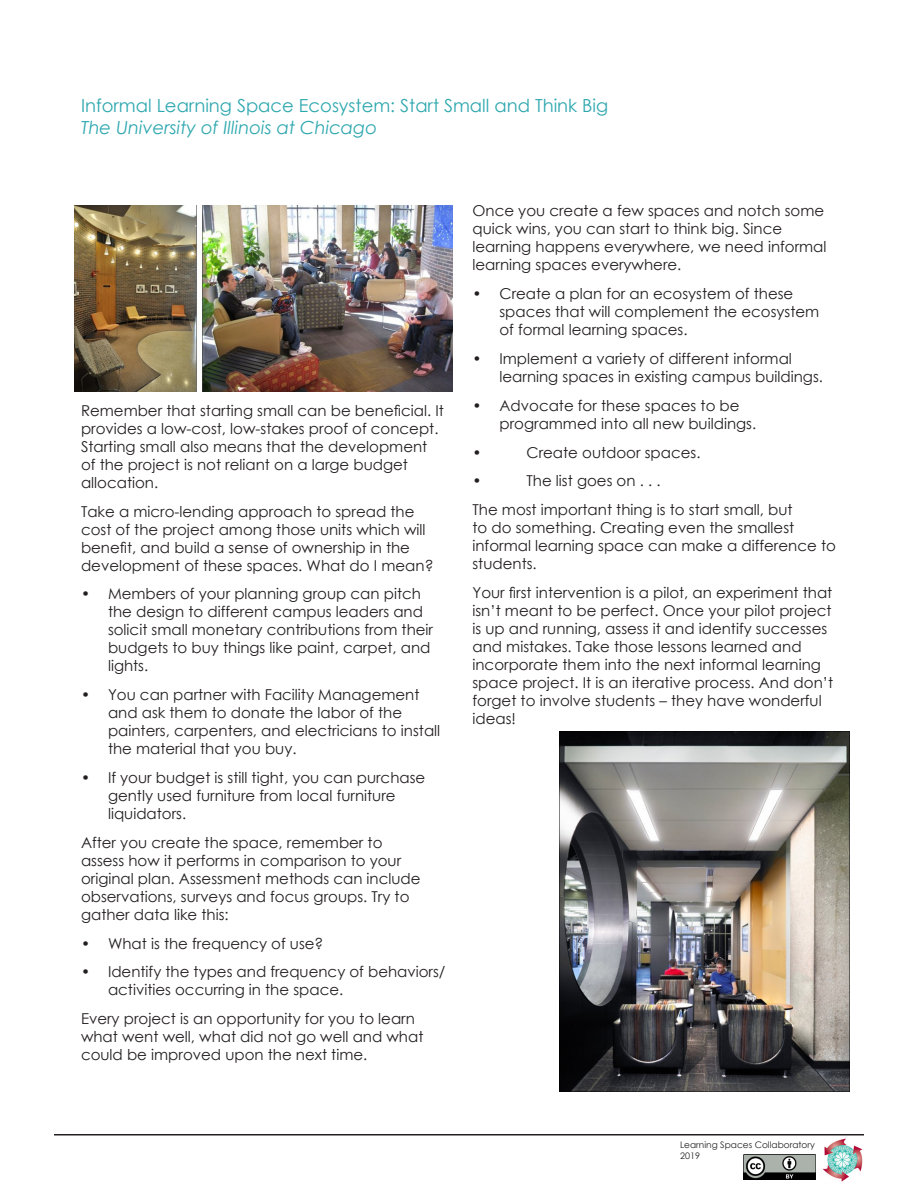
<style>
.page{position:relative;width:918px;height:1188px;background:#fff}
.page>*{position:absolute;margin:0;border:0;box-sizing:border-box;transform-origin:0 0}
.Body_Text{font:18px/21.6px "Century Gothic";color:#2ea8af}
.Body_Text-2{font:15px/18px "Century Gothic";color:#231f20}
.t1{font:9px/10.8px "Century Gothic";color:#231f20}
.s1{font-style:italic}
</style>
<div class="page">
<hr style="left:54px;top:1134px;width:810px;height:2px;background:#231f20">
<img style="left:822px;top:1138px;width:41px;height:44px">
<img style="left:743px;top:1154px;width:73px;height:26px">
<img style="left:560px;top:732px;width:289px;height:360px">
<img style="left:74px;top:205px;width:378px;height:186px">
<p class="Body_Text" style="left:81px;top:94px;width:529px">Informal Learning Space Ecosystem: Start Small and Think Big<br><span class="s1">The University of Illinois at Chicago</span></p>
<p class="Body_Text-2" style="left:81px;top:401px;width:364px">Remember that starting small can be beneficial. It provides a low-cost, low-stakes proof of concept.<br>Starting small also means that the development of the project is not reliant on a large budget allocation.</p>
<p class="Body_Text-2" style="left:81px;top:502px;width:354px">Take a micro-lending approach to spread the cost of the project among those units which will benefit, and build a sense of ownership in the development of these spaces. What do I mean?</p>
<p class="Body_Text-2" style="left:108px;top:585px;width:327px;text-indent:-27px">• Members of your planning group can pitch the design to different campus leaders and solicit small monetary contributions from their budgets to buy things like paint, carpet, and lights.</p>
<p class="Body_Text-2" style="left:108px;top:686px;width:334px;text-indent:-27px">• You can partner with Facility Management and ask them to donate the labor of the painters, carpenters, and electricians to install the material that you buy.</p>
<p class="Body_Text-2" style="left:108px;top:768px;width:319px;text-indent:-27px">• If your budget is still tight, you can purchase gently used furniture from local furniture liquidators.</p>
<p class="Body_Text-2" style="left:81px;top:833px;width:341px">After you create the space, remember to assess how it performs in comparison to your original plan. Assessment methods can include observations, surveys and focus groups. Try to gather data like this:</p>
<p class="Body_Text-2" style="left:81px;top:934px;width:244px">• What is the frequency of use?</p>
<p class="Body_Text-2" style="left:108px;top:963px;width:339px;text-indent:-27px">• Identify the types and frequency of behaviors/ activities occurring in the space.</p>
<p class="Body_Text-2" style="left:81px;top:1010px;width:344px">Every project is an opportunity for you to learn what went well, what did not go well and what could be improved upon the next time.</p>
<p class="Body_Text-2" style="left:472px;top:202px;width:356px">Once you create a few spaces and notch some quick wins, you can start to think big. Since learning happens everywhere, we need informal learning spaces everywhere.</p>
<p class="Body_Text-2" style="left:500px;top:285px;width:321px;text-indent:-27px">• Create a plan for an ecosystem of these spaces that will complement the ecosystem of formal learning spaces.</p>
<p class="Body_Text-2" style="left:500px;top:349px;width:325px;text-indent:-27px">• Implement a variety of different informal learning spaces in existing campus buildings.</p>
<p class="Body_Text-2" style="left:500px;top:396px;width:258px;text-indent:-27px">• Advocate for these spaces to be programmed into all new buildings.</p>
<p class="Body_Text-2" style="left:472px;top:443px;width:11px">•</p>
<p class="Body_Text-2" style="left:526px;top:443px;width:176px">Create outdoor spaces.</p>
<p class="Body_Text-2" style="left:472px;top:472px;width:11px">•</p>
<p class="Body_Text-2" style="left:526px;top:472px;width:136px">The list goes on . . .</p>
<p class="Body_Text-2" style="left:472px;top:501px;width:365px">The most important thing is to start small, but<br>to do something. Creating even the smallest informal learning space can make a difference to students.</p>
<p class="Body_Text-2" style="left:472px;top:583px;width:362px">Your first intervention is a pilot, an experiment that isn’t meant to be perfect. Once your pilot project is up and running, assess it and identify successes and mistakes. Take those lessons learned and incorporate them into the next informal learning space project. It is an iterative process. And don’t forget to involve students – they have wonderful ideas!</p>
<p class="t1" style="left:680px;top:1139px;width:136px">Learning Spaces Collaboratory<br>2019</p>
</div>
